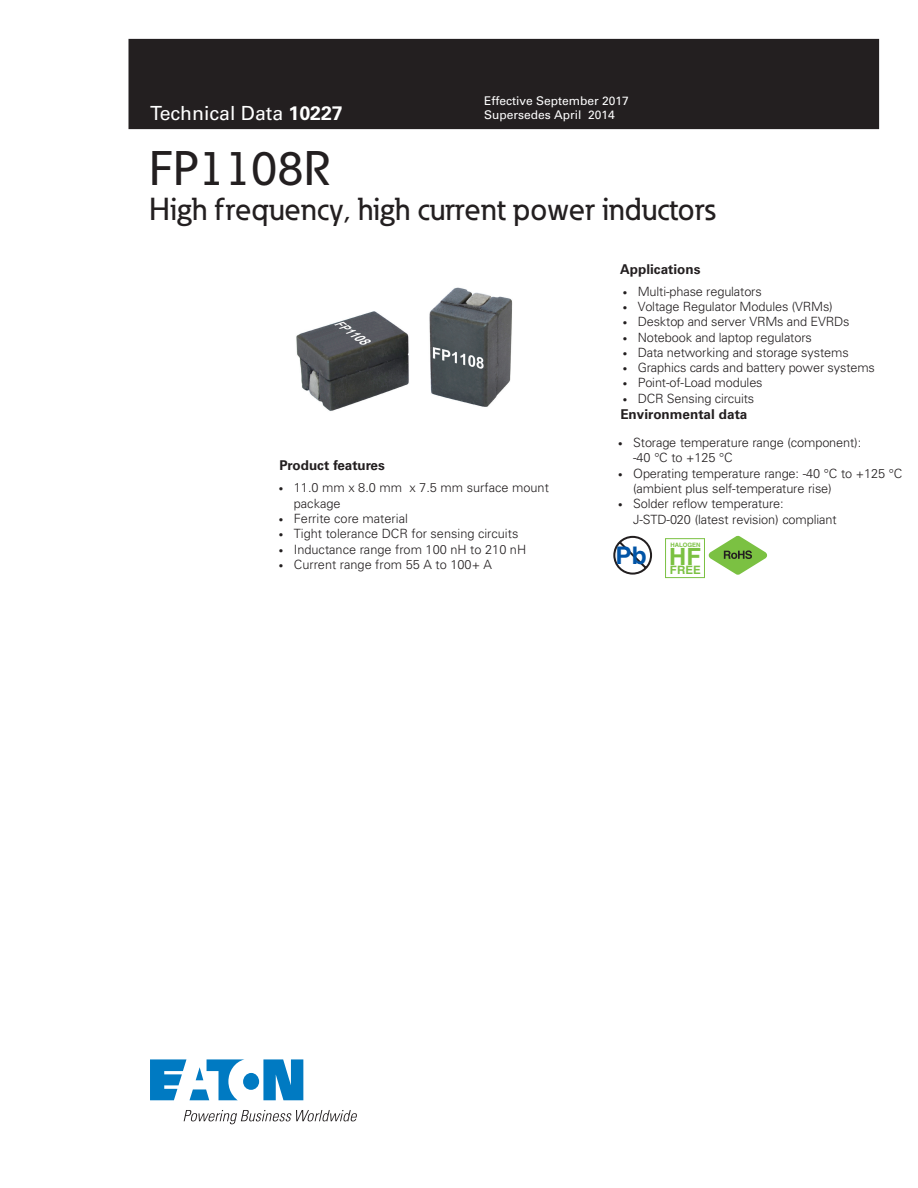
<style>
.page{position:relative;width:918px;height:1188px;background:#fff}
.page>*{position:absolute;margin:0;border:0;box-sizing:border-box;transform-origin:0 0}
.t1{font:500 48px "Eaton";color:#231f20}
.t2{font:500 31.5px "Eaton";color:#231f20}
.t3{font:700 24.3px "Helvetica";color:#0154a6}
.t4{font:700 23.7px "Helvetica";color:#7bc142}
._00_Application{font:19.5px "Univers LT Std";color:#fff}
._01_Head2{font:700 13.5px "Univers LT Std";color:#231f20}
.t5{font:300 12.75px/15.3px "Univers";letter-spacing:-.01em;color:#231f20}
.t6{font:12px/14.4px "Univers LT Std";color:#fff}
.t7{font:700 11.55px "Helvetica";color:#7bc142}
.t8{font:700 6px "Helvetica";color:#7bc142}
.s1{font-weight:700}
.s2{font-size:9px}
</style>
<div class="page">
<div style="left:129px;top:39px;width:750px;height:90px;background:#231f20"></div>
<svg style="left:150px;top:1059px;width:153px;height:41px"></svg>
<svg style="left:184px;top:1110px;width:173px;height:14px"></svg>
<svg style="left:613px;top:536px;width:39px;height:39px"></svg>
<svg style="left:709px;top:536px;width:58px;height:39px"></svg>
<div style="left:665px;top:538px;width:40px;height:40px;border:1px solid #7bc142"></div>
<img style="left:296px;top:287px;width:217px;height:124px">
<p class="_00_Application" style="left:150px;top:102px;width:194px">Technical Data <span class="s1">10227</span></p>
<p class="t6" style="left:484px;top:93px;width:146px">Effective September 2017<br>Supersedes April 2014</p>
<p class="t1" style="left:149px;top:138px;width:182px">FP1108R</p>
<p class="t2" style="left:149px;top:190px;width:568px">High frequency, high current power inductors</p>
<p class="_01_Head2" style="left:620px;top:261px;width:82px">Applications</p>
<p class="_01_Head2" style="left:279px;top:458px;width:107px">Product features</p>
<p class="t5" style="left:294px;top:480px;width:257px;text-indent:-15px"><span class="s2">•</span> 11.0 mm x 8.0 mm x 7.5 mm surface mount package</p>
<p class="t5" style="left:279px;top:511px;width:131px"><span class="s2">•</span> Ferrite core material</p>
<p class="t5" style="left:279px;top:526px;width:241px"><span class="s2">•</span> Tight tolerance DCR for sensing circuits</p>
<p class="t5" style="left:279px;top:541px;width:249px"><span class="s2">•</span> Inductance range from 100 nH to 210 nH</p>
<p class="t5" style="left:279px;top:557px;width:215px"><span class="s2">•</span> Current range from 55 A to 100+ A</p>
<p class="t5" style="left:623px;top:283px;width:141px"><span class="s2">•</span> Multi-phase regulators</p>
<p class="t5" style="left:623px;top:299px;width:212px"><span class="s2">•</span> Voltage Regulator Modules (VRMs)</p>
<p class="t5" style="left:623px;top:314px;width:229px"><span class="s2">•</span> Desktop and server VRMs and EVRDs</p>
<p class="t5" style="left:623px;top:329px;width:191px"><span class="s2">•</span> Notebook and laptop regulators</p>
<p class="t5" style="left:623px;top:345px;width:228px"><span class="s2">•</span> Data networking and storage systems</p>
<p class="t5" style="left:623px;top:360px;width:254px"><span class="s2">•</span> Graphics cards and battery power systems</p>
<p class="t5" style="left:623px;top:375px;width:142px"><span class="s2">•</span> Point-of-Load modules</p>
<p class="t5" style="left:623px;top:391px;width:133px"><span class="s2">•</span> DCR Sensing circuits</p>
<p class="_01_Head2" style="left:620px;top:407px;width:129px">Environmental data</p>
<p class="t5" style="left:633px;top:435px;width:230px;text-indent:-15px"><span class="s2">•</span> Storage temperature range (component): -40 °C to +125 °C</p>
<p class="t5" style="left:633px;top:466px;width:271px;text-indent:-15px"><span class="s2">•</span> Operating temperature range: -40 °C to +125 °C (ambient plus self-temperature rise)</p>
<p class="t5" style="left:633px;top:496px;width:205px;text-indent:-15px"><span class="s2">•</span> Solder reflow temperature:<br>J-STD-020 (latest revision) compliant</p>
<h3 class="t3" style="left:616px;top:540px;width:33px">Pb</h3>
<p class="t8" style="left:670px;top:541px;width:32px">HALOGEN</p>
<h3 class="t4" style="left:669px;top:542px;width:33px">HF</h3>
<p class="t7" style="left:670px;top:563px;width:32px">FREE</p>
</div>
